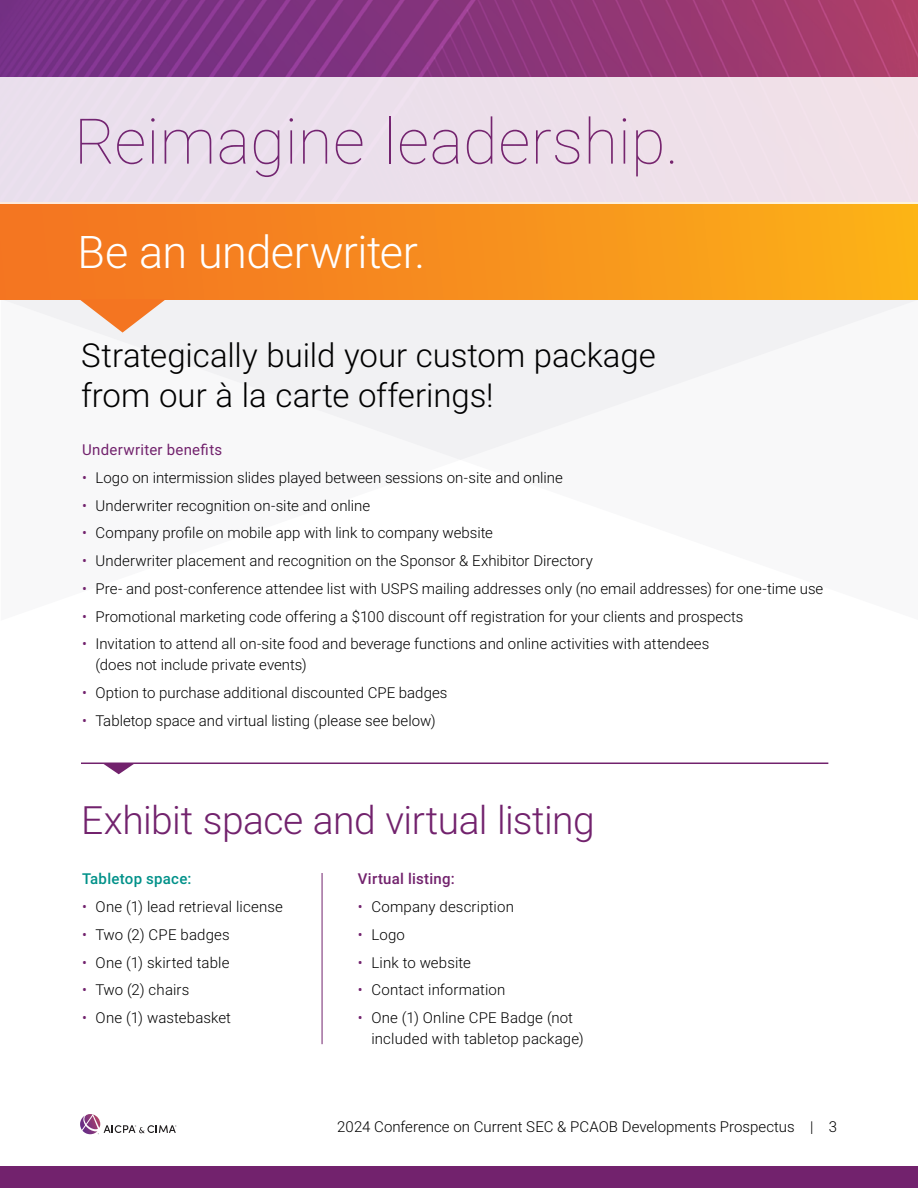
<style>
.page{position:relative;width:918px;height:1188px;background:#fff}
.page>*{position:absolute;margin:0;border:0;box-sizing:border-box;transform-origin:0 0}
.t1{font:100 63px "Roboto";letter-spacing:.005em;color:#72226d}
.t2{font:300 45px "Roboto";letter-spacing:-.01em;color:#fff}
.t3{font:300 39px "Roboto";letter-spacing:-.015em;color:#72226d}
.t4{font:300 33px/39.6px "Roboto";color:#000}
.t5{font:300 15px/21px "Roboto";color:#000}
.t6{font:15px "Roboto";letter-spacing:.02em;color:#72226d}
.t7{font:500 15px "Roboto";letter-spacing:.02em;color:#72226d}
.t8{font:500 15px "Roboto";letter-spacing:.02em;color:#009189}
.s1{color:#72226d}
</style>
<div class="page">
<svg style="left:80px;top:1114px;width:96px;height:20px"></svg>
<img style="left:0;top:0;width:918px;height:77px">
<svg style="left:1px;top:299px;width:917px;height:161px"></svg>
<div style="left:0;top:202px;width:918px;height:97px;background:linear-gradient(to right,#f37022,#fcb018)"></div>
<svg style="left:79px;top:299px;width:87px;height:34px"></svg>
<div style="left:0;top:77px;width:918px;height:126px;background:#ecdfeb"></div>
<div style="left:0;top:1167px;width:918px;height:21px;background:#72226d"></div>
<hr style="left:322px;top:873px;width:1px;height:171px;background:#72226d">
<hr style="left:81px;top:763px;width:747px;height:1px;background:#72226d">
<svg style="left:103px;top:764px;width:31px;height:10px"></svg>
<h1 class="t1" style="left:74px;top:97px;width:606px">Reimagine leadership.</h1>
<h2 class="t2" style="left:78px;top:220px;width:349px">Be an underwriter.</h2>
<h3 class="t4" style="left:81px;top:334px;width:576px">Strategically build your custom package from our à la carte offerings!</h3>
<p class="t6" style="left:82px;top:439px;width:142px">Underwriter benefits</p>
<p class="t5" style="left:82px;top:466px;width:482px"><span class="s1">•</span> Logo on intermission slides played between sessions on-site and online</p>
<p class="t5" style="left:82px;top:494px;width:290px"><span class="s1">•</span> Underwriter recognition on-site and online</p>
<p class="t5" style="left:82px;top:522px;width:412px"><span class="s1">•</span> Company profile on mobile app with link to company website</p>
<p class="t5" style="left:82px;top:550px;width:512px"><span class="s1">•</span> Underwriter placement and recognition on the Sponsor &amp; Exhibitor Directory</p>
<p class="t5" style="left:82px;top:577px;width:743px"><span class="s1">•</span> Pre- and post-conference attendee list with USPS mailing addresses only (no email addresses) for one-time use</p>
<p class="t5" style="left:82px;top:605px;width:663px"><span class="s1">•</span> Promotional marketing code offering a $100 discount off registration for your clients and prospects</p>
<p class="t5" style="left:96px;top:633px;width:615px;text-indent:-14px"><span class="s1">•</span> Invitation to attend all on-site food and beverage functions and online activities with attendees (does not include private events)</p>
<p class="t5" style="left:82px;top:682px;width:367px"><span class="s1">•</span> Option to purchase additional discounted CPE badges</p>
<p class="t5" style="left:82px;top:709px;width:355px"><span class="s1">•</span> Tabletop space and virtual listing (please see below)</p>
<h3 class="t3" style="left:81px;top:793px;width:515px">Exhibit space and virtual listing</h3>
<p class="t7" style="left:358px;top:868px;width:98px">Virtual listing:</p>
<p class="t5" style="left:358px;top:896px;width:158px"><span class="s1">•</span> Company description</p>
<p class="t5" style="left:358px;top:923px;width:49px"><span class="s1">•</span> Logo</p>
<p class="t5" style="left:358px;top:951px;width:115px"><span class="s1">•</span> Link to website</p>
<p class="t5" style="left:358px;top:979px;width:149px"><span class="s1">•</span> Contact information</p>
<p class="t5" style="left:371px;top:1007px;width:214px;text-indent:-14px"><span class="s1">•</span> One (1) Online CPE Badge (not included with tabletop package)</p>
<p class="t8" style="left:82px;top:868px;width:111px">Tabletop space:</p>
<p class="t5" style="left:82px;top:896px;width:202px"><span class="s1">•</span> One (1) lead retrieval license</p>
<p class="t5" style="left:82px;top:923px;width:149px"><span class="s1">•</span> Two (2) CPE badges</p>
<p class="t5" style="left:82px;top:951px;width:149px"><span class="s1">•</span> One (1) skirted table</p>
<p class="t5" style="left:82px;top:979px;width:109px"><span class="s1">•</span> Two (2) chairs</p>
<p class="t5" style="left:82px;top:1007px;width:150px"><span class="s1">•</span> One (1) wastebasket</p>
<p class="t5" style="left:337px;top:1115px;width:501px">2024 Conference on Current SEC &amp; PCAOB Developments Prospectus | 3</p>
</div>
